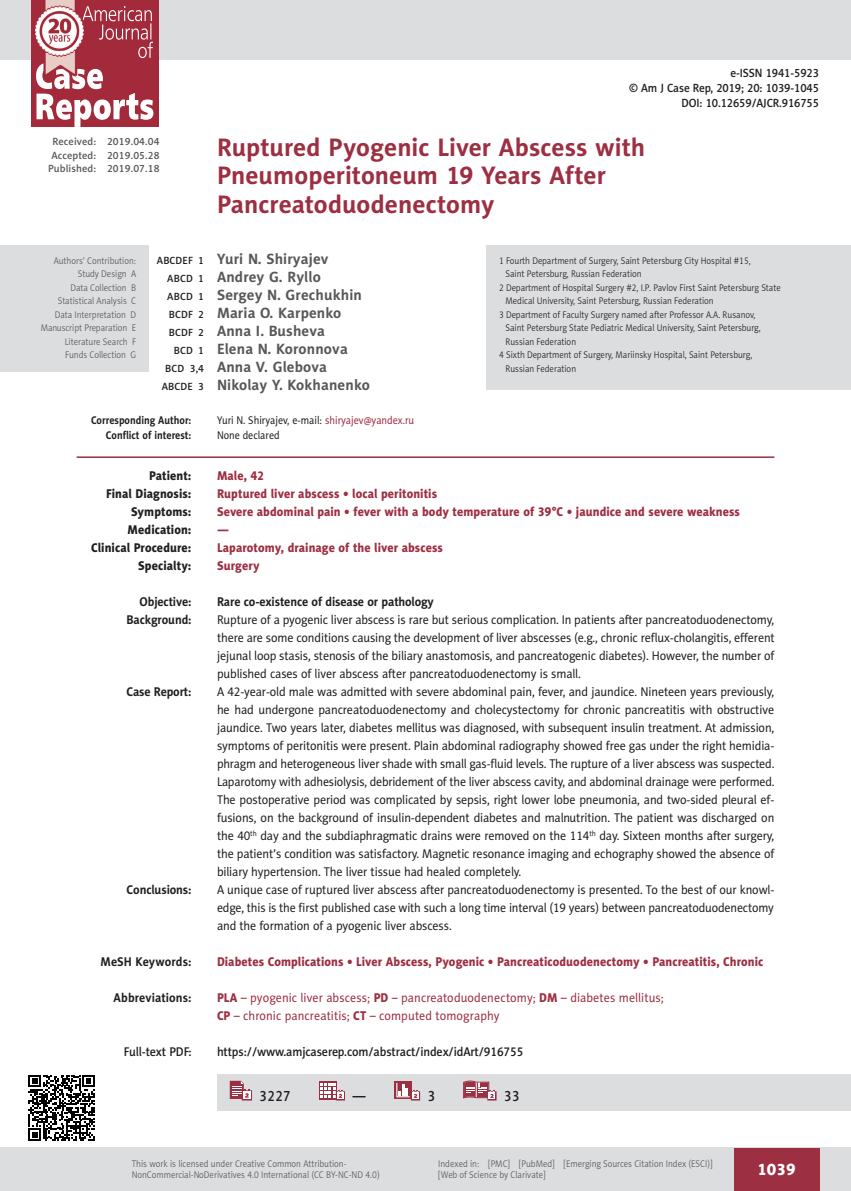
<style>
.page{position:relative;width:851px;height:1191px;background:#fff}
.page>*{position:absolute;margin:0;border:0;box-sizing:border-box;transform-origin:0 0}
.AJCR_Tytul{font:700 25.5px/28.5px "Naomi Sans EFN";color:#9d2f42}
.t1{font:16.5px "Naomi Sans EFN Heavy";color:#fff}
.AJCR_Autorzy{font:700 15px "Naomi Sans EFN";letter-spacing:.01em;color:#57585a}
.AJCR_dane{font:15px "Naomi Sans EFN Medium";letter-spacing:.03em;color:#231f20;scale:.9 1}
.AJCR_Summary_body{font:12.75px/18px "Naomi Sans EFN";letter-spacing:-.01em;color:#231f20;text-align:justify;scale:.95 1}
.AJCR_keywords{font:12.75px "Naomi Sans EFN Heavy";letter-spacing:.005em;color:#9d2f42;scale:.95 1}
.AJCR_keywords-2{font:12.75px/18px "Naomi Sans EFN";letter-spacing:.005em;color:#9d2f42;scale:.95 1}
.AJCR_Summary_body-2{font:700 12.75px "Naomi Sans EFN";letter-spacing:-.01em;color:#231f20;scale:.95 1}
.AJCR_keywords-3{font:12.75px "Naomi Sans EFN Heavy";letter-spacing:.005em;color:#231f20;scale:.95 1}
.AJCR_full_text_pdf{font:12.75px "Naomi Sans EFN Medium";letter-spacing:-.01em;color:#231f20;scale:.95 1}
.AJCR_keywords-4{font:700 12.75px "Naomi Sans EFN";letter-spacing:.005em;color:#231f20;scale:.95 1}
.AJCR_full_text_pdf-2{font:12px "Naomi Sans EFN Medium";letter-spacing:-.01em;color:#231f20;scale:.95 1}
.AJCR_Adres{font:11.25px "Naomi Sans EFN";color:#231f20;scale:.9 1}
.AJCR_Adres-2{font:700 11.25px "Naomi Sans EFN";color:#231f20;scale:.9 1}
.t2{font:10.5px "Naomi Sans EFN Medium";letter-spacing:.01em;color:#57585a}
.AJCR_Afiliacja{font:9.75px/13.5px "Naomi Sans EFN Light";color:#231f20;scale:.9 1}
.t3{font:9.75px/11.2px "Naomi Sans EFN Light";color:#57585a;scale:.9 1}
.s1{font-family:"Naomi Sans EFN Medium";font-weight:400;font-size:10.5px;color:#231f20}
.s2{color:#9d2f42}
.s3{font-family:"Naomi Sans EFN Heavy"}
</style>
<div class="page">
<div style="left:217px;top:1074px;width:633px;height:36px;background:#dcdddf"></div>
<svg style="left:230px;top:1080px;width:22px;height:20px"></svg>
<div style="left:319px;top:1081px;width:17px;height:18px;background:#9d2f42"></div>
<svg style="left:320px;top:1082px;width:25px;height:18px"></svg>
<div style="left:394px;top:1081px;width:18px;height:18px;background:#9d2f42"></div>
<svg style="left:396px;top:1083px;width:24px;height:17px"></svg>
<svg style="left:463px;top:1080px;width:33px;height:20px"></svg>
<hr style="left:77px;top:456px;width:697px;height:2px;background:#9d2f42">
<div style="left:0;top:246px;width:149px;height:126px;background:#dcdddf"></div>
<div style="left:486px;top:246px;width:364px;height:144px;background:#dcdddf"></div>
<svg style="left:28px;top:1075px;width:67px;height:66px"></svg>
<div style="left:0;top:1148px;width:850px;height:43px;background:#dcdddf"></div>
<div style="left:733px;top:1147px;width:86px;height:43px;background:#9d2f42"></div>
<div style="left:0;top:0;width:850px;height:60px;background:#dcdddf"></div>
<img style="left:32px;top:0;width:127px;height:127px">
<img style="left:36px;top:63px;width:117px;height:64px">
<img style="left:82px;top:6px;width:70px;height:34px">
<p class="AJCR_full_text_pdf-2" style="left:730px;top:66px;width:95px">e-ISSN 1941-5923</p>
<p class="AJCR_full_text_pdf-2" style="left:629px;top:81px;width:201px">© Am J Case Rep, 2019; 20: 1039-1045</p>
<p class="AJCR_full_text_pdf-2" style="left:681px;top:96px;width:146px">DOI: 10.12659/AJCR.916755</p>
<p class="AJCR_Tytul" style="left:217px;top:133px;width:429px">Ruptured Pyogenic Liver Abscess with<br>Pneumoperitoneum 19 Years After<br>Pancreatoduodenectomy</p>
<p class="AJCR_Autorzy" style="left:157px;top:250px;width:173px"><span class="s1">ABCDEF 1</span> Yuri N. Shiryajev</p>
<p class="AJCR_Autorzy" style="left:167px;top:268px;width:155px"><span class="s1">ABCD 1</span> Andrey G. Ryllo</p>
<p class="AJCR_Autorzy" style="left:167px;top:286px;width:196px"><span class="s1">ABCD 1</span> Sergey N. Grechukhin</p>
<p class="AJCR_Autorzy" style="left:169px;top:304px;width:174px"><span class="s1">BCDF 2</span> Maria O. Karpenko</p>
<p class="AJCR_Autorzy" style="left:169px;top:322px;width:158px"><span class="s1">BCDF 2</span> Anna I. Busheva</p>
<p class="AJCR_Autorzy" style="left:174px;top:340px;width:175px"><span class="s1">BCD 1</span> Elena N. Koronnova</p>
<p class="AJCR_Autorzy" style="left:165px;top:358px;width:163px"><span class="s1">BCD 3,4</span> Anna V. Glebova</p>
<p class="AJCR_Autorzy" style="left:162px;top:376px;width:209px"><span class="s1">ABCDE 3</span> Nikolay Y. Kokhanenko</p>
<p class="AJCR_Adres-2" style="left:91px;top:413px;width:113px">Corresponding Author:</p>
<p class="AJCR_Adres" style="left:217px;top:413px;width:221px">Yuri N. Shiryajev, e-mail: <span class="s2">shiryajev@yandex.ru</span></p>
<p class="AJCR_Adres-2" style="left:106px;top:429px;width:97px">Conflict of interest:</p>
<p class="AJCR_Adres" style="left:217px;top:429px;width:71px">None declared</p>
<p class="AJCR_keywords-3" style="left:149px;top:468px;width:46px">Patient:</p>
<p class="AJCR_keywords" style="left:217px;top:468px;width:51px">Male, 42</p>
<p class="AJCR_keywords-3" style="left:106px;top:486px;width:91px">Final Diagnosis:</p>
<p class="AJCR_keywords" style="left:217px;top:486px;width:233px">Ruptured liver abscess • local peritonitis</p>
<p class="AJCR_keywords-3" style="left:131px;top:504px;width:65px">Symptoms:</p>
<p class="AJCR_keywords" style="left:217px;top:504px;width:552px">Severe abdominal pain • fever with a body temperature of 39°C • jaundice and severe weakness</p>
<p class="AJCR_keywords-3" style="left:128px;top:522px;width:69px">Medication:</p>
<p class="AJCR_keywords" style="left:217px;top:522px;width:14px">—</p>
<p class="AJCR_keywords-3" style="left:91px;top:540px;width:107px">Clinical Procedure:</p>
<p class="AJCR_keywords" style="left:217px;top:540px;width:239px">Laparotomy, drainage of the liver abscess</p>
<p class="AJCR_keywords-3" style="left:138px;top:558px;width:58px">Specialty:</p>
<p class="AJCR_keywords" style="left:217px;top:558px;width:47px">Surgery</p>
<p class="AJCR_Summary_body-2" style="left:139px;top:594px;width:56px">Objective:</p>
<p class="AJCR_Summary_body-2" style="left:217px;top:594px;width:230px">Rare co-existence of disease or pathology</p>
<p class="AJCR_Summary_body-2" style="left:126px;top:612px;width:70px">Background:</p>
<p class="AJCR_Summary_body" style="left:217px;top:611px;width:588px">Rupture of a pyogenic liver abscess is rare but serious complication. In patients after pancreatoduodenectomy, there are some conditions causing the development of liver abscesses (e.g., chronic reflux-cholangitis, efferent jejunal loop stasis, stenosis of the biliary anastomosis, and pancreatogenic diabetes). However, the number of published cases of liver abscess after pancreatoduodenectomy is small.</p>
<p class="AJCR_Summary_body-2" style="left:126px;top:684px;width:70px">Case Report:</p>
<p class="AJCR_Summary_body" style="left:217px;top:683px;width:588px">A 42-year-old male was admitted with severe abdominal pain, fever, and jaundice. Nineteen years previously, he had undergone pancreatoduodenectomy and cholecystectomy for chronic pancreatitis with obstructive jaundice. Two years later, diabetes mellitus was diagnosed, with subsequent insulin treatment. At admission, symptoms of peritonitis were present. Plain abdominal radiography showed free gas under the right hemidia&shy;phragm and heterogeneous liver shade with small gas-fluid levels. The rupture of a liver abscess was suspected.<br>Laparotomy with adhesiolysis, debridement of the liver abscess cavity, and abdominal drainage were performed.<br>The postoperative period was complicated by sepsis, right lower lobe pneumonia, and two-sided pleural ef&shy;fusions, on the background of insulin-dependent diabetes and malnutrition. The patient was discharged on the 40<sup>th</sup> day and the subdiaphragmatic drains were removed on the 114<sup>th</sup> day. Sixteen months after surgery, the patient’s condition was satisfactory. Magnetic resonance imaging and echography showed the absence of biliary hypertension. The liver tissue had healed completely.</p>
<p class="AJCR_Summary_body-2" style="left:127px;top:882px;width:70px">Conclusions:</p>
<p class="AJCR_Summary_body" style="left:217px;top:881px;width:588px">A unique case of ruptured liver abscess after pancreatoduodenectomy is presented. To the best of our knowl&shy;edge, this is the first published case with such a long time interval (19 years) between pancreatoduodenectomy and the formation of a pyogenic liver abscess.</p>
<p class="AJCR_keywords-4" style="left:100px;top:954px;width:97px">MeSH Keywords:</p>
<p class="AJCR_keywords" style="left:217px;top:954px;width:576px">Diabetes Complications • Liver Abscess, Pyogenic • Pancreaticoduodenectomy • Pancreatitis, Chronic</p>
<p class="AJCR_keywords-4" style="left:114px;top:990px;width:83px">Abbreviations:</p>
<p class="AJCR_keywords-2" style="left:217px;top:989px;width:472px"><span class="s3">PLA</span> – pyogenic liver abscess; <span class="s3">PD</span> – pancreatoduodenectomy; <span class="s3">DM</span> – diabetes mellitus;<br><span class="s3">CP</span> – chronic pancreatitis; <span class="s3">CT</span> – computed tomography</p>
<p class="AJCR_full_text_pdf" style="left:124px;top:1044px;width:73px">Full-text PDF:</p>
<p class="AJCR_full_text_pdf" style="left:217px;top:1044px;width:324px">https://www.amjcaserep.com/abstract/index/idArt/916755</p>
<p class="t2" style="left:52px;top:136px;width:109px">Received: 2019.04.04</p>
<p class="t2" style="left:51px;top:149px;width:110px">Accepted: 2019.05.28</p>
<p class="t2" style="left:48px;top:163px;width:113px">Published: 2019.07.18</p>
<p class="t3" style="left:54px;top:255px;width:93px">Authors’ Contribution:</p>
<p class="t3" style="left:78px;top:268px;width:66px">Study Design A</p>
<p class="t3" style="left:70px;top:282px;width:74px">Data Collection B</p>
<p class="t3" style="left:58px;top:295px;width:89px">Statistical Analysis C</p>
<p class="t3" style="left:55px;top:309px;width:92px">Data Interpretation D</p>
<p class="t3" style="left:41px;top:322px;width:107px">Manuscript Preparation E</p>
<p class="t3" style="left:65px;top:336px;width:81px">Literature Search F</p>
<p class="t3" style="left:65px;top:349px;width:80px">Funds Collection G</p>
<p class="AJCR_Afiliacja" style="left:505px;top:254px;width:274px;text-indent:-6px">1 Fourth Department of Surgery, Saint Petersburg City Hospital #15,<br>Saint Petersburg, Russian Federation</p>
<p class="AJCR_Afiliacja" style="left:505px;top:281px;width:307px;text-indent:-6px">2 Department of Hospital Surgery #2, I.P. Pavlov First Saint Petersburg State<br>Medical University, Saint Petersburg, Russian Federation</p>
<p class="AJCR_Afiliacja" style="left:505px;top:308px;width:285px;text-indent:-6px">3 Department of Faculty Surgery named after Professor A.A. Rusanov,<br>Saint Petersburg State Pediatric Medical University, Saint Petersburg,<br>Russian Federation</p>
<p class="AJCR_Afiliacja" style="left:505px;top:348px;width:276px;text-indent:-6px">4 Sixth Department of Surgery, Mariinsky Hospital, Saint Petersburg,<br>Russian Federation</p>
<p class="AJCR_dane" style="left:259px;top:1086px;width:36px">3227</p>
<p class="AJCR_dane" style="left:352px;top:1086px;width:16px">—</p>
<p class="AJCR_dane" style="left:427px;top:1086px;width:10px">3</p>
<p class="AJCR_dane" style="left:504px;top:1086px;width:19px">33</p>
<p class="t3" style="left:132px;top:1158px;width:277px">This work is licensed under Creative Common Attribution-<br>NonCommercial-NoDerivatives 4.0 International (CC BY-NC-ND 4.0)</p>
<p class="t3" style="left:438px;top:1158px;width:306px">Indexed in: [PMC] [PubMed] [Emerging Sources Citation Index (ESCI)] [Web of Science by Clarivate]</p>
<p class="t1" style="left:757px;top:1159px;width:40px">1039</p>
</div>
